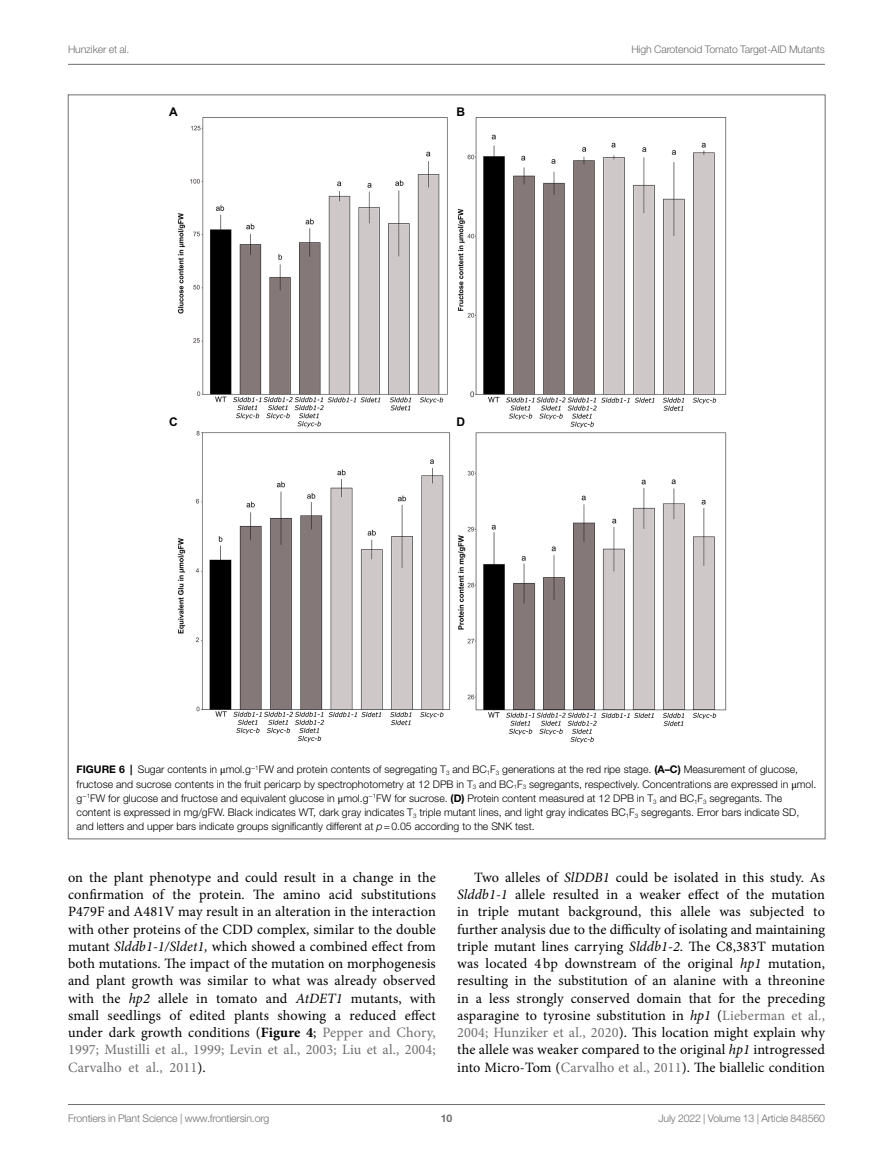
<style>
.page{position:relative;width:893px;height:1170px;background:#fff}
.page>*{position:absolute;margin:0;border:0;box-sizing:border-box;transform-origin:0 0}
.TEXT{font:14.25px/17.2px "Minion Pro";letter-spacing:.01em;color:#000;text-align:justify}
.t1{font:700 12px "Arial";color:#000}
.FIG_LEG{font:300 10.5px/14.2px "Helvetica Neue LT Std";color:#000}
.t2{font:300 10.5px "Helvetica Neue LT Std";letter-spacing:-.015em;color:#6d6e71}
.t3{font:700 10.5px "Helvetica Neue LT Std";color:#6d6e71}
.s1{font-weight:700}
.s2{font-family:"STIX General";font-weight:400}
.s3{font-style:italic}
.s4{color:#6d6e71}
</style>
<div class="page">
<hr style="left:68px;top:64px;width:757px;height:1px;background:#6d6e71">
<hr style="left:68px;top:1104px;width:757px;height:1px;background:#6d6e71">
<img style="left:177px;top:117px;width:550px;height:627px">
<p class="t2" style="left:68px;top:42px;width:63px">Hunziker et al.</p>
<p class="t2" style="left:631px;top:42px;width:195px">High Carotenoid Tomato Target-AID Mutants</p>
<p class="t1" style="left:169px;top:103px;width:10px">A</p>
<p class="t1" style="left:456px;top:103px;width:10px">B</p>
<p class="t1" style="left:169px;top:413px;width:10px">C</p>
<p class="t1" style="left:456px;top:413px;width:10px">D</p>
<p class="FIG_LEG" style="left:77px;top:762px;width:741px"><span class="s1">FIGURE 6 |</span> Sugar contents in <span class="s2">μ</span>mol.g<sup>−</sup><sup>1</sup>FW and protein contents of segregating T<sub>3</sub> and BC<sub>1</sub>F<sub>3</sub> generations at the red ripe stage. <span class="s1">(A–C)</span> Measurement of glucose, fructose and sucrose contents in the fruit pericarp by spectrophotometry at 12 DPB in T<sub>3</sub> and BC<sub>1</sub>F<sub>3</sub> segregants, respectively. Concentrations are expressed in <span class="s2">μ</span>mol. g<sup>−</sup><sup>1</sup>FW for glucose and fructose and equivalent glucose in <span class="s2">μ</span>mol.g<sup>−</sup><sup>1</sup>FW for sucrose. <span class="s1">(D)</span> Protein content measured at 12 DPB in T<sub>3</sub> and BC<sub>1</sub>F<sub>3</sub> segregants. The content is expressed in mg/gFW. Black indicates WT, dark gray indicates T<sub>3</sub> triple mutant lines, and light gray indicates BC<sub>1</sub>F<sub>3</sub> segregants. Error bars indicate SD, and letters and upper bars indicate groups significantly different at <span class="s3">p</span>=0.05 according to the SNK test.</p>
<p class="TEXT" style="left:68px;top:868px;width:369px">on the plant phenotype and could result in a change in the confirmation of the protein. The amino acid substitutions P479F and A481V may result in an alteration in the interaction with other proteins of the CDD complex, similar to the double mutant <span class="s3">Slddb1-1/Sldet1,</span> which showed a combined effect from both mutations. The impact of the mutation on morphogenesis and plant growth was similar to what was already observed with the <span class="s3">hp2</span> allele in tomato and <span class="s3">AtDET1</span> mutants, with small seedlings of edited plants showing a reduced effect under dark growth conditions (<span class="s1">Figure 4</span>; <span class="s4">Pepper and Chory, 1997; Mustilli et al., 1999; Levin et al., 2003; Liu et al., 2004; Carvalho et al., 2011</span>).</p>
<p class="TEXT" style="left:457px;top:868px;width:369px;text-indent:17px">Two alleles of <span class="s3">SlDDB1</span> could be isolated in this study. As <span class="s3">Slddb1-1</span> allele resulted in a weaker effect of the mutation in triple mutant background, this allele was subjected to further analysis due to the difficulty of isolating and maintaining triple mutant lines carrying <span class="s3">Slddb1-2</span>. The C8,383T mutation was located 4 bp downstream of the original <span class="s3">hp1</span> mutation, resulting in the substitution of an alanine with a threonine in a less strongly conserved domain that for the preceding asparagine to tyrosine substitution in <span class="s3">hp1</span> (<span class="s4">Lieberman et al., 2004; Hunziker et al., 2020</span>). This location might explain why the allele was weaker compared to the original <span class="s3">hp1</span> introgressed into Micro-Tom (<span class="s4">Carvalho et al., 2011</span>). The biallelic condition</p>
<p class="t2" style="left:68px;top:1111px;width:203px">Frontiers in Plant Science | www.frontiersin.org</p>
<p class="t3" style="left:441px;top:1111px;width:13px">10</p>
<p class="t2" style="left:658px;top:1111px;width:168px">July 2022 | Volume 13 | Article 848560</p>
</div>
